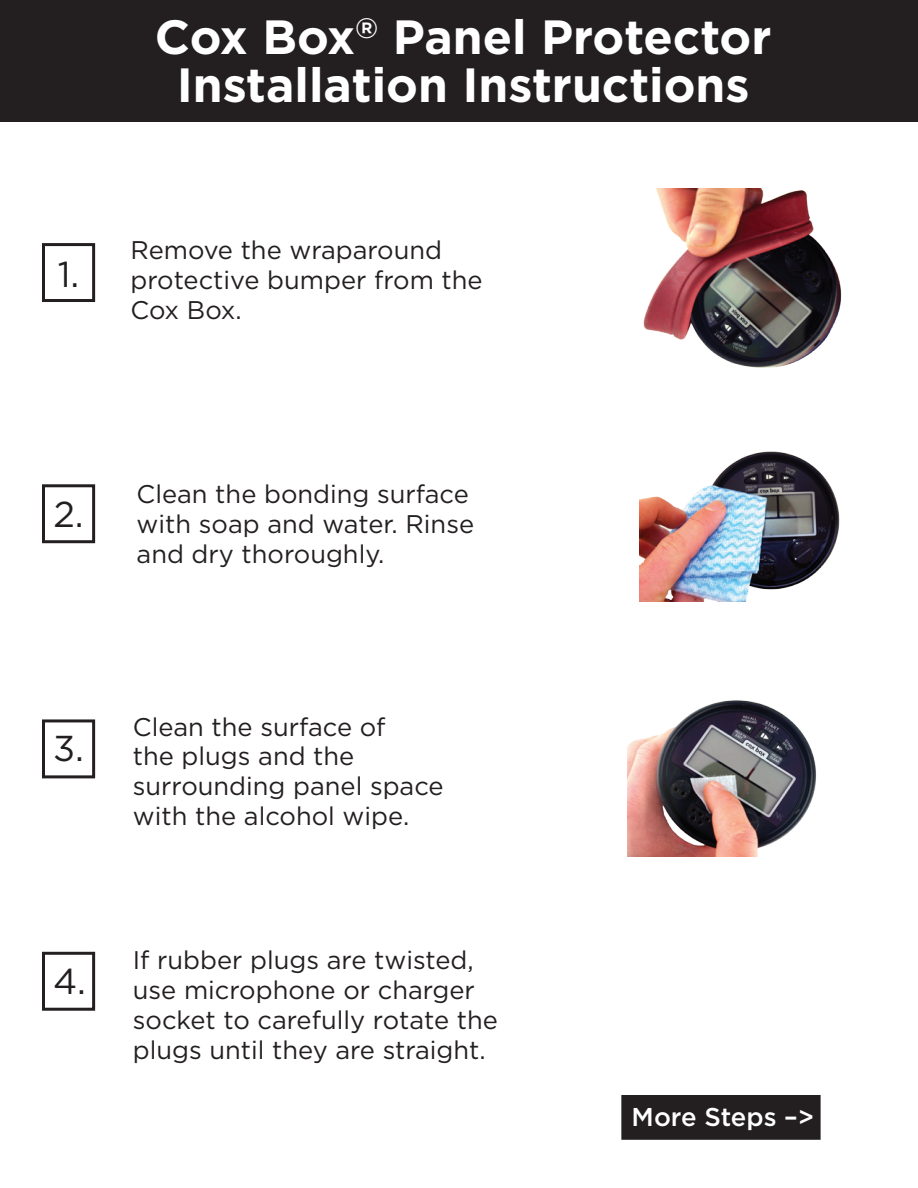
<style>
.page{position:relative;width:918px;height:1188px;background:#fff}
.page>*{position:absolute;margin:0;border:0;box-sizing:border-box;transform-origin:0 0}
.t1{font:700 48px/48px "Gotham HTF";color:#fff;text-align:center}
.t2{font:36px "Gotham HTF";color:#231f20}
.t3{font:500 25.8px "Gotham HTF";color:#fff}
.t4{font:25.5px/30px "Gotham HTF";color:#231f20}
</style>
<div class="page">
<div style="left:0;top:0;width:918px;height:122px;background:#231f20"></div>
<div style="left:42px;top:243px;width:53px;height:59px;border:3px solid #231f20"></div>
<div style="left:42px;top:484px;width:53px;height:59px;border:3px solid #231f20"></div>
<div style="left:42px;top:719px;width:53px;height:59px;border:3px solid #231f20"></div>
<div style="left:42px;top:952px;width:53px;height:59px;border:3px solid #231f20"></div>
<img style="left:643px;top:188px;width:199px;height:180px">
<img style="left:627px;top:700px;width:189px;height:156px">
<img style="left:639px;top:451px;width:201px;height:150px">
<div style="left:623px;top:1096px;width:196px;height:42px;background:#231f20"></div>
<div style="left:621px;top:1095px;width:200px;height:45px;border:3px solid #231f20"></div>
<h2 class="t2" style="left:58px;top:254px;width:23px">1.</h2>
<h1 class="t1" style="left:155px;top:11px;width:618px">Cox Box<sup>®</sup> Panel Protector<br>Installation Instructions</h1>
<p class="t4" style="left:130px;top:235px;width:354px">Remove the wraparound protective bumper from the<br>Cox Box.</p>
<h2 class="t2" style="left:53px;top:494px;width:32px">2.</h2>
<p class="t4" style="left:137px;top:479px;width:339px">Clean the bonding surface with soap and water. Rinse and dry thoroughly.</p>
<h2 class="t2" style="left:53px;top:729px;width:32px">3.</h2>
<h2 class="t2" style="left:53px;top:961px;width:34px">4.</h2>
<p class="t4" style="left:133px;top:711px;width:312px">Clean the surface of<br>the plugs and the surrounding panel space with the alcohol wipe.</p>
<p class="t4" style="left:133px;top:945px;width:367px">If rubber plugs are twisted, use microphone or charger socket to carefully rotate the plugs until they are straight.</p>
<p class="t3" style="left:632px;top:1102px;width:184px">More Steps –&gt;</p>
</div>
